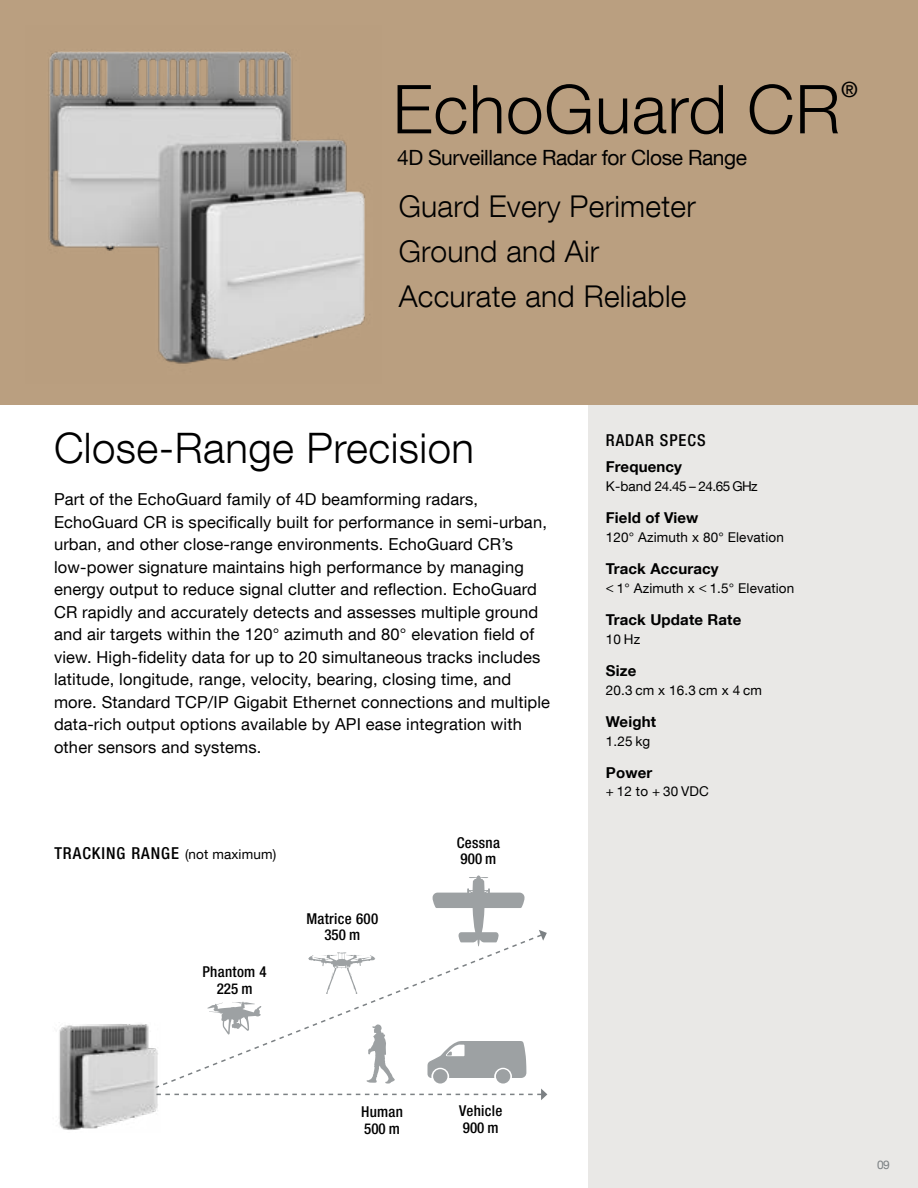
<style>
.page{position:relative;width:918px;height:1188px;background:#fff}
.page>*{position:absolute;margin:0;border:0;box-sizing:border-box;transform-origin:0 0}
.t1{font:300 67.5px "Helvetica Neue LT Com";letter-spacing:.01em;color:#000}
.t2{font:300 42px "Helvetica Neue LT Com";letter-spacing:.01em;color:#000}
.t3{font:300 30px/45px "Helvetica Neue LT Com";letter-spacing:.01em;color:#000}
.t4{font:21px "Helvetica Neue LT Com";letter-spacing:-.02em;color:#000}
.t5{font:500 21px "Helvetica Neue LT Com";color:#000}
.t6{font:16.5px/22.5px "Helvetica Neue LT Com";letter-spacing:.01em;color:#000}
.t7{font:500 condensed 16.5px "Helvetica Neue LT Com";letter-spacing:.06em;color:#000}
.t8{font:700 15px "Helvetica Neue LT Com";letter-spacing:.01em;color:#000}
.t9{font:500 condensed 15px/16.5px "Helvetica Neue LT Com";letter-spacing:.02em;color:#000}
.t10{font:13.5px "Helvetica Neue LT Com";letter-spacing:.01em;color:#000}
.t11{font:13.5px "Helvetica Neue LT Com";letter-spacing:-.04em;color:#000}
.t12{font:12px "Helvetica Neue LT Com";color:#7c8184}
.s1{font-weight:400;font-stretch:normal;font-size:13.5px}
</style>
<div class="page">
<div style="left:588px;top:405px;width:330px;height:783px;background:#e9e8e6"></div>
<div style="left:0;top:0;width:918px;height:405px;background:#ba9f80"></div>
<svg style="left:433px;top:875px;width:92px;height:58px"></svg>
<svg style="left:163px;top:933px;width:381px;height:163px"></svg>
<svg style="left:539px;top:930px;width:8px;height:11px"></svg>
<img style="left:59px;top:1024px;width:102px;height:106px">
<img style="left:48px;top:51px;width:317px;height:313px">
<h1 class="t1" style="left:393px;top:68px;width:449px">EchoGuard CR</h1>
<p class="t5" style="left:841px;top:77px;width:18px">®</p>
<p class="t4" style="left:397px;top:144px;width:352px">4D Surveillance Radar for Close Range</p>
<h3 class="t3" style="left:399px;top:183px;width:299px">Guard Every Perimeter<br>Ground and Air<br>Accurate and Reliable</h3>
<h2 class="t2" style="left:54px;top:423px;width:422px">Close-Range Precision</h2>
<p class="t6" style="left:54px;top:488px;width:498px">Part of the EchoGuard family of 4D beamforming radars, EchoGuard CR is specifically built for performance in semi-urban, urban, and other close-range environments. EchoGuard CR’s low-power signature maintains high performance by managing energy output to reduce signal clutter and reflection. EchoGuard CR rapidly and accurately detects and assesses multiple ground and air targets within the 120° azimuth and 80° elevation field of view. High-fidelity data for up to 20 simultaneous tracks includes latitude, longitude, range, velocity, bearing, closing time, and more. Standard TCP/IP Gigabit Ethernet connections and multiple data-rich output options available by API ease integration with other sensors and systems.</p>
<p class="t7" style="left:54px;top:844px;width:223px">TRACKING RANGE <span class="s1">(not maximum)</span></p>
<p class="t9" style="left:202px;top:964px;width:66px;text-align:center">Phantom 4<br>225 m</p>
<p class="t9" style="left:306px;top:910px;width:73px;text-align:center">Matrice 600<br>350 m</p>
<p class="t9" style="left:361px;top:1104px;width:44px">Human<br>500 m</p>
<p class="t9" style="left:457px;top:834px;width:45px">Cessna<br>900 m</p>
<p class="t9" style="left:459px;top:1102px;width:45px">Vehicle<br>900 m</p>
<p class="t7" style="left:606px;top:430px;width:101px">RADAR SPECS</p>
<p class="t8" style="left:606px;top:457px;width:78px">Frequency</p>
<p class="t11" style="left:606px;top:478px;width:153px">K-band 24.45 – 24.65 GHz</p>
<p class="t8" style="left:606px;top:508px;width:94px">Field of View</p>
<p class="t10" style="left:606px;top:529px;width:179px">120° Azimuth x 80° Elevation</p>
<p class="t8" style="left:606px;top:559px;width:114px">Track Accuracy</p>
<p class="t10" style="left:606px;top:580px;width:190px">&lt; 1° Azimuth x &lt; 1.5° Elevation</p>
<p class="t8" style="left:606px;top:610px;width:137px">Track Update Rate</p>
<p class="t10" style="left:606px;top:631px;width:36px">10 Hz</p>
<p class="t8" style="left:606px;top:661px;width:32px">Size</p>
<p class="t10" style="left:606px;top:682px;width:158px">20.3 cm x 16.3 cm x 4 cm</p>
<p class="t8" style="left:606px;top:712px;width:52px">Weight</p>
<p class="t10" style="left:606px;top:733px;width:46px">1.25 kg</p>
<p class="t8" style="left:606px;top:763px;width:48px">Power</p>
<p class="t10" style="left:606px;top:783px;width:104px">+ 12 to + 30 VDC</p>
<p class="t12" style="left:877px;top:1157px;width:14px">09</p>
</div>
